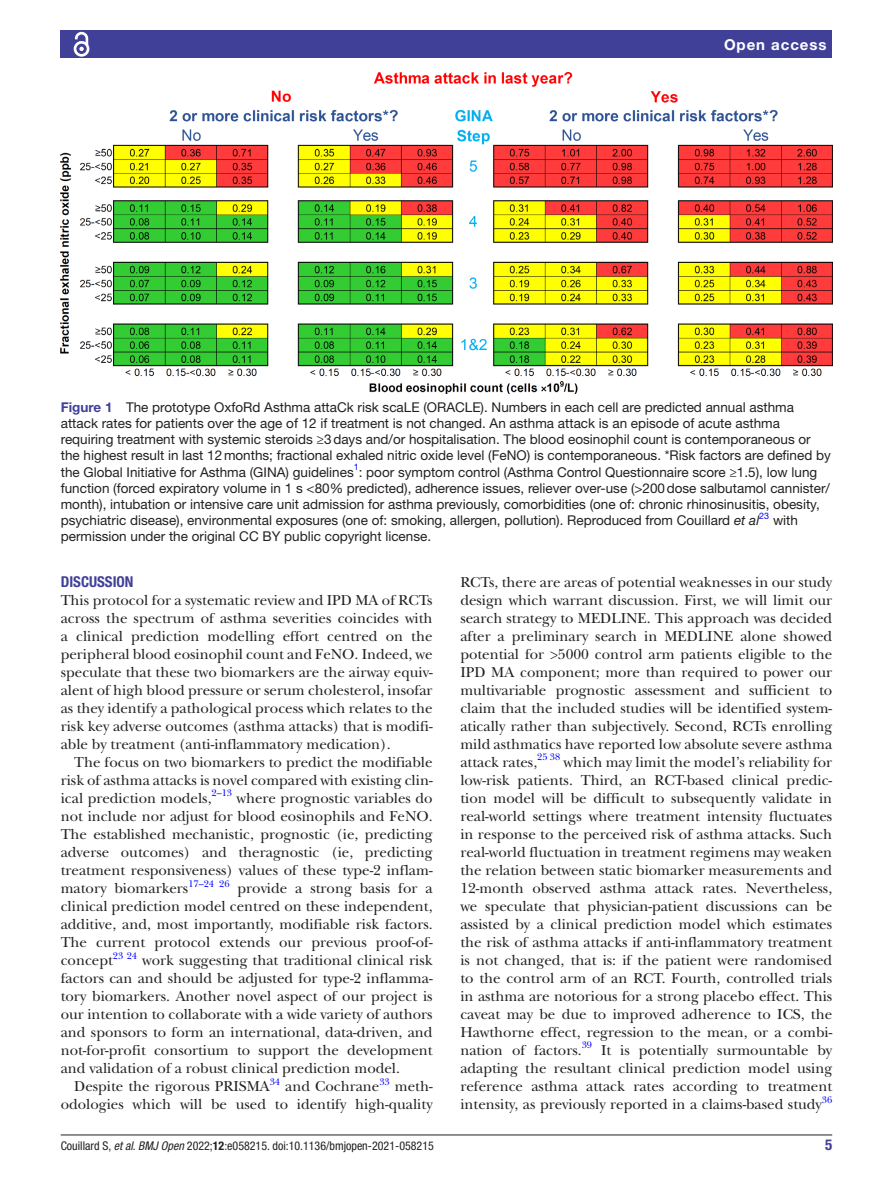
<style>
.page{position:relative;width:893px;height:1191px;background:#fff}
.page>*{position:absolute;margin:0;border:0;box-sizing:border-box;transform-origin:0 0}
.t1{font:15px/18px "New Baskerville";color:#231f20;text-align:justify}
.t2{font:700 condensed 15px "Helvetica Neue LT Std";color:#414099}
.t3{font:700 15px "Helvetica Neue LT Std";letter-spacing:.065em;color:#fff}
.t4{font:13.5px/16.2px "Helvetica Neue LT Std";color:#231f20}
.t5{font:condensed 12px "Helvetica Neue LT Std";color:#231f20}
.t6{font:9.9px "New Baskerville";color:#00f}
.t7{font:9px "Helvetica Neue LT Std";color:#00f}
.s1{font-weight:700;color:#414099}
.s2{font-style:italic}
.s3{font-weight:700}
</style>
<div class="page">
<hr style="left:61px;top:1134px;width:771px;height:1px;background:#231f20">
<div style="left:61px;top:31px;width:771px;height:27px;background:#414099"></div>
<svg style="left:73px;top:31px;width:17px;height:26px"></svg>
<img style="left:61px;top:73px;width:771px;height:321px">
<p class="t3" style="left:724px;top:35px;width:104px">Open access</p>
<p class="t4" style="left:61px;top:398px;width:772px"><span class="s1">Figure 1</span> The prototype OxfoRd Asthma attaCk risk scaLE (ORACLE). Numbers in each cell are predicted annual asthma attack rates for patients over the age of 12 if treatment is not changed. An asthma attack is an episode of acute asthma requiring treatment with systemic steroids ≥3days and/or hospitalisation. The blood eosinophil count is contemporaneous or the highest result in last 12months; fractional exhaled nitric oxide level (FeNO) is contemporaneous. *Risk factors are defined by the Global Initiative for Asthma (GINA) guidelines : poor symptom control (Asthma Control Questionnaire score ≥1.5), low lung</p>
<p class="t7" style="left:354px;top:462px;width:6px">1</p>
<p class="t4" style="left:61px;top:479px;width:771px">function (forced expiratory volume in 1 s &lt;80% predicted), adherence issues, reliever over-use (&gt;200dose salbutamol cannister/ month), intubation or intensive care unit admission for asthma previously, comorbidities (one of: chronic rhinosinusitis, obesity, psychiatric disease), environmental exposures (one of: smoking, allergen, pollution). Reproduced from Couillard <span class="s2">et al</span><sup>23</sup> with permission under the original CC BY public copyright license.</p>
<p class="t2" style="left:61px;top:573px;width:74px">DISCUSSION</p>
<p class="t1" style="left:61px;top:591px;width:373px">This protocol for a systematic review and IPD MA of RCTs across the spectrum of asthma severities coincides with a clinical prediction modelling effort centred on the peripheral blood eosinophil count and FeNO. Indeed, we speculate that these two biomarkers are the airway equiv&shy;alent of high blood pressure or serum cholesterol, insofar as they identify a pathological process which relates to the risk key adverse outcomes (asthma attacks) that is modifi&shy;able by treatment (anti-inflammatory medication).</p>
<p class="t1" style="left:61px;top:753px;width:373px;text-indent:14px">The focus on two biomarkers to predict the modifiable risk of asthma attacks is novel compared with existing clin&shy;ical prediction models,<sup>2–13</sup> where prognostic variables do not include nor adjust for blood eosinophils and FeNO.<br>The established mechanistic, prognostic (ie, predicting adverse outcomes) and theragnostic (ie, predicting treatment responsiveness) values of these type-2 inflam&shy;matory biomarkers</p>
<p class="t6" style="left:188px;top:877px;width:43px">17–24 26</p>
<p class="t1" style="left:61px;top:879px;width:373px;text-indent:177px">provide a strong basis for a clinical prediction model centred on these independent, additive, and, most importantly, modifiable risk factors.<br>The current protocol extends our previous proof-of&shy;concept</p>
<p class="t6" style="left:113px;top:949px;width:26px">23 24</p>
<p class="t1" style="left:142px;top:951px;width:292px">work suggesting that traditional clinical risk</p>
<p class="t1" style="left:61px;top:969px;width:373px">factors can and should be adjusted for type-2 inflamma-</p>
<p class="t1" style="left:61px;top:987px;width:373px">tory biomarkers. Another novel aspect of our project is</p>
<p class="t1" style="left:61px;top:1005px;width:373px">our intention to collaborate with a wide variety of authors</p>
<p class="t1" style="left:61px;top:1023px;width:373px">and sponsors to form an international, data-driven, and</p>
<p class="t1" style="left:61px;top:1041px;width:373px">not-for-profit consortium to support the development</p>
<p class="t1" style="left:61px;top:1059px;width:341px">and validation of a robust clinical prediction model.</p>
<p class="t1" style="left:74px;top:1077px;width:197px">Despite the rigorous PRISMA</p>
<p class="t6" style="left:270px;top:1075px;width:12px">34</p>
<p class="t1" style="left:285px;top:1077px;width:96px">and Cochrane</p>
<p class="t6" style="left:379px;top:1075px;width:12px">33</p>
<p class="t1" style="left:61px;top:1077px;width:373px;text-align:right">meth-<br>odologies which will be used to identify high-quality</p>
<p class="t1" style="left:460px;top:573px;width:373px">RCTs, there are areas of potential weaknesses in our study design which warrant discussion. First, we will limit our search strategy to MEDLINE. This approach was decided after a preliminary search in MEDLINE alone showed potential for &gt;5000 control arm patients eligible to the IPD MA component; more than required to power our multivariable prognostic assessment and sufficient to claim that the included studies will be identified system&shy;atically rather than subjectively. Second, RCTs enrolling mild asthmatics have reported low absolute severe asthma attack rates,</p>
<p class="t6" style="left:537px;top:751px;width:24px">25 38</p>
<p class="t1" style="left:460px;top:753px;width:373px;text-indent:103px">which may limit the model’s reliability for low-risk patients. Third, an RCT-based clinical predic&shy;tion model will be difficult to subsequently validate in real-world settings where treatment intensity fluctuates in response to the perceived risk of asthma attacks. Such real-world fluctuation in treatment regimens may weaken the relation between static biomarker measurements and 12-month observed asthma attack rates. Nevertheless, we speculate that physician-patient discussions can be assisted by a clinical prediction model which estimates the risk of asthma attacks if anti-inflammatory treatment is not changed, that is: if the patient were randomised to the control arm of an RCT. Fourth, controlled trials in asthma are notorious for a strong placebo effect. This caveat may be due to improved adherence to ICS, the Hawthorne effect, regression to the mean, or a combi&shy;nation of factors.</p>
<p class="t6" style="left:582px;top:1039px;width:12px">39</p>
<p class="t1" style="left:460px;top:1041px;width:373px;text-indent:141px">It is potentially surmountable by adapting the resultant clinical prediction model using reference asthma attack rates according to treatment intensity, as previously reported in a claims-based study<sup>36</sup></p>
<p class="t5" style="left:61px;top:1138px;width:375px">Couillard S, <span class="s2">et al</span>. <span class="s2">BMJ Open</span> 2022;<span class="s3">12</span>:e058215. doi:10.1136/bmjopen-2021-058215</p>
<p class="t2" style="left:825px;top:1135px;width:9px">5</p>
</div>
